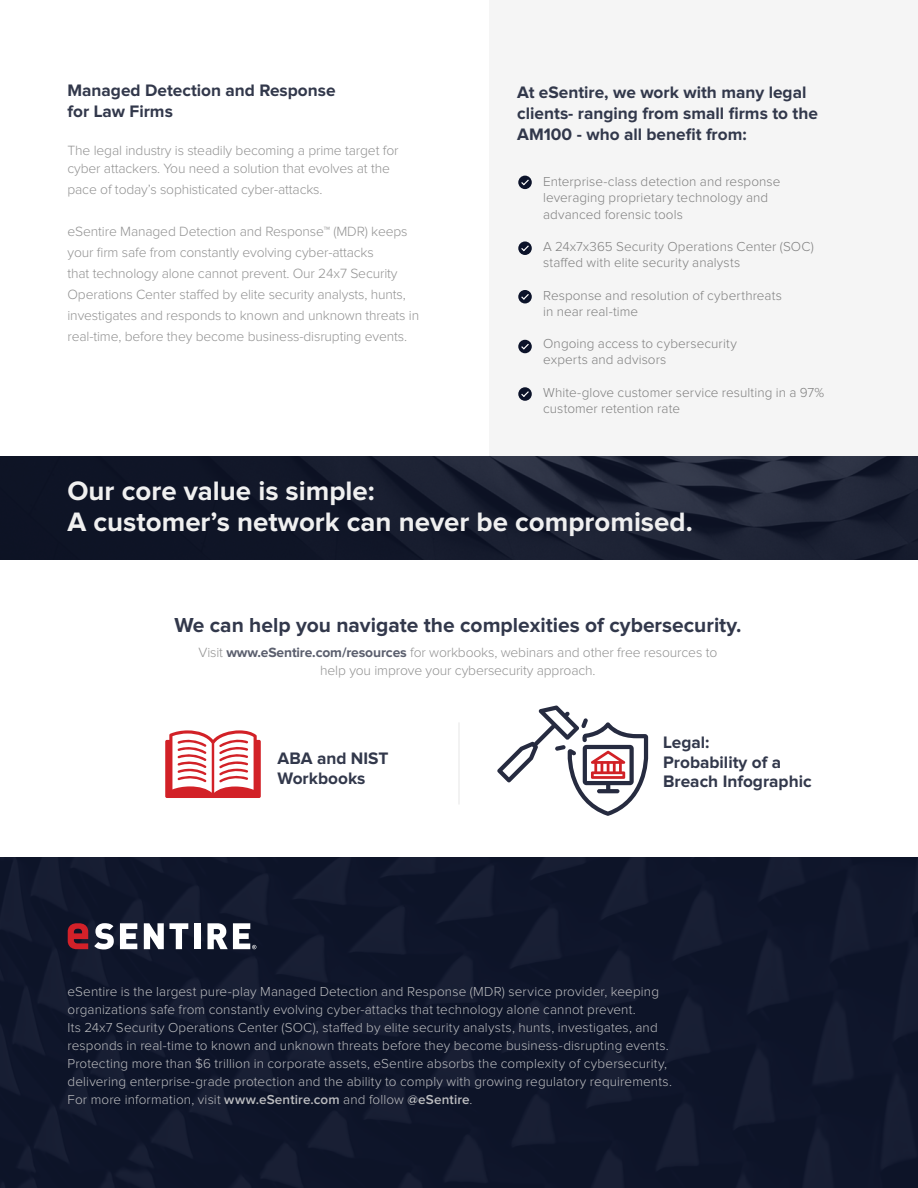
<style>
.page{position:relative;width:918px;height:1188px;background:#fff}
.page>*{position:absolute;margin:0;border:0;box-sizing:border-box;transform-origin:0 0}
.t1{font:700 27.6px/31.2px "Proxima Nova";color:#f0f0f0}
.t2{font:700 21px "Proxima Nova";color:#32384b}
.t3{font:700 17.25px/21px "Proxima Nova";color:#32384b}
.t4{font:300 13.8px/21px "Proxima Nova";letter-spacing:-.01em;color:#939393}
.t5{font:300 13.5px/18px "Proxima Nova";letter-spacing:.01em;color:#bcbdc0}
.Proxima_Body{font:300 13.5px/16.2px "Proxima Nova";letter-spacing:.005em;color:#808080}
.s1{font-weight:700;color:#5b5f6e}
.s2{font-weight:600}
</style>
<div class="page">
<div style="left:489px;top:0;width:429px;height:467px;background:#f5f5f5"></div>
<img style="left:0;top:456px;width:918px;height:104px">
<svg style="left:518px;top:176px;width:14px;height:13px"></svg>
<svg style="left:520px;top:178px;width:10px;height:9px"></svg>
<svg style="left:518px;top:241px;width:14px;height:14px"></svg>
<svg style="left:520px;top:244px;width:10px;height:9px"></svg>
<svg style="left:518px;top:290px;width:14px;height:13px"></svg>
<svg style="left:520px;top:293px;width:10px;height:8px"></svg>
<svg style="left:518px;top:340px;width:14px;height:13px"></svg>
<svg style="left:520px;top:342px;width:10px;height:9px"></svg>
<svg style="left:518px;top:387px;width:14px;height:14px"></svg>
<svg style="left:520px;top:390px;width:10px;height:8px"></svg>
<img style="left:0;top:858px;width:918px;height:330px">
<svg style="left:94px;top:923px;width:20px;height:26px"></svg>
<svg style="left:120px;top:923px;width:17px;height:26px"></svg>
<svg style="left:144px;top:923px;width:44px;height:26px"></svg>
<div style="left:194px;top:923px;width:6px;height:26px;background:#fff"></div>
<svg style="left:68px;top:923px;width:20px;height:26px"></svg>
<svg style="left:207px;top:923px;width:49px;height:26px"></svg>
<svg style="left:497px;top:705px;width:151px;height:111px"></svg>
<svg style="left:165px;top:730px;width:96px;height:68px"></svg>
<hr style="left:459px;top:722px;width:1px;height:82px;background:#e6e6e6">
<p class="t3" style="left:67px;top:80px;width:270px">Managed Detection and Response for Law Firms</p>
<p class="t4" style="left:68px;top:142px;width:333px;line-height:18px">The legal industry is steadily becoming a prime target for cyber attackers. You need a solution that evolves at the</p>
<p class="t4" style="left:68px;top:179px;width:257px">pace of today’s sophisticated cyber-attacks.</p>
<p class="t4" style="left:68px;top:221px;width:353px">eSentire Managed Detection and Response™ (MDR) keeps your firm safe from constantly evolving cyber-attacks<br>that technology alone cannot prevent. Our 24x7 Security Operations Center staffed by elite security analysts, hunts, investigates and responds to known and unknown threats in real-time, before they become business-disrupting events.</p>
<p class="t3" style="left:517px;top:82px;width:302px">At eSentire, we work with many legal clients- ranging from small firms to the<br>AM100 - who all benefit from:</p>
<p class="Proxima_Body" style="left:543px;top:174px;width:239px">Enterprise-class detection and response leveraging proprietary technology and advanced forensic tools</p>
<p class="Proxima_Body" style="left:543px;top:239px;width:272px">A 24x7x365 Security Operations Center (SOC) staffed with elite security analysts</p>
<p class="Proxima_Body" style="left:543px;top:287px;width:240px">Response and resolution of cyberthreats in near real-time</p>
<p class="Proxima_Body" style="left:543px;top:336px;width:195px">Ongoing access to cybersecurity experts and advisors</p>
<p class="Proxima_Body" style="left:543px;top:385px;width:283px">White-glove customer service resulting in a 97% customer retention rate</p>
<p class="t1" style="left:68px;top:475px;width:627px">Our core value is simple:<br>A customer’s network can never be compromised.</p>
<p class="t2" style="left:174px;top:613px;width:569px">We can help you navigate the complexities of cybersecurity.</p>
<p class="t4" style="left:199px;top:644px;width:520px;line-height:18px;text-align:center">Visit <span class="s1">www.eSentire.com/resources</span> for workbooks, webinars and other free resources to help you improve your cybersecurity approach.</p>
<p class="t3" style="left:278px;top:749px;width:112px;line-height:19.5px">ABA and NIST<br>Workbooks</p>
<p class="t3" style="left:663px;top:733px;width:150px;line-height:19.5px">Legal:<br>Probability of a<br>Breach Infographic</p>
<p class="t5" style="left:68px;top:983px;width:606px">eSentire is the largest pure-play Managed Detection and Response (MDR) service provider, keeping organizations safe from constantly evolving cyber-attacks that technology alone cannot prevent.<br>Its 24x7 Security Operations Center (SOC), staffed by elite security analysts, hunts, investigates, and responds in real-time to known and unknown threats before they become business-disrupting events.<br>Protecting more than $6 trillion in corporate assets, eSentire absorbs the complexity of cybersecurity, delivering enterprise-grade protection and the ability to comply with growing regulatory requirements.<br>For more information, visit <span class="s2">www.eSentire.com</span> and follow <span class="s2">@eSentire</span>.</p>
</div>
